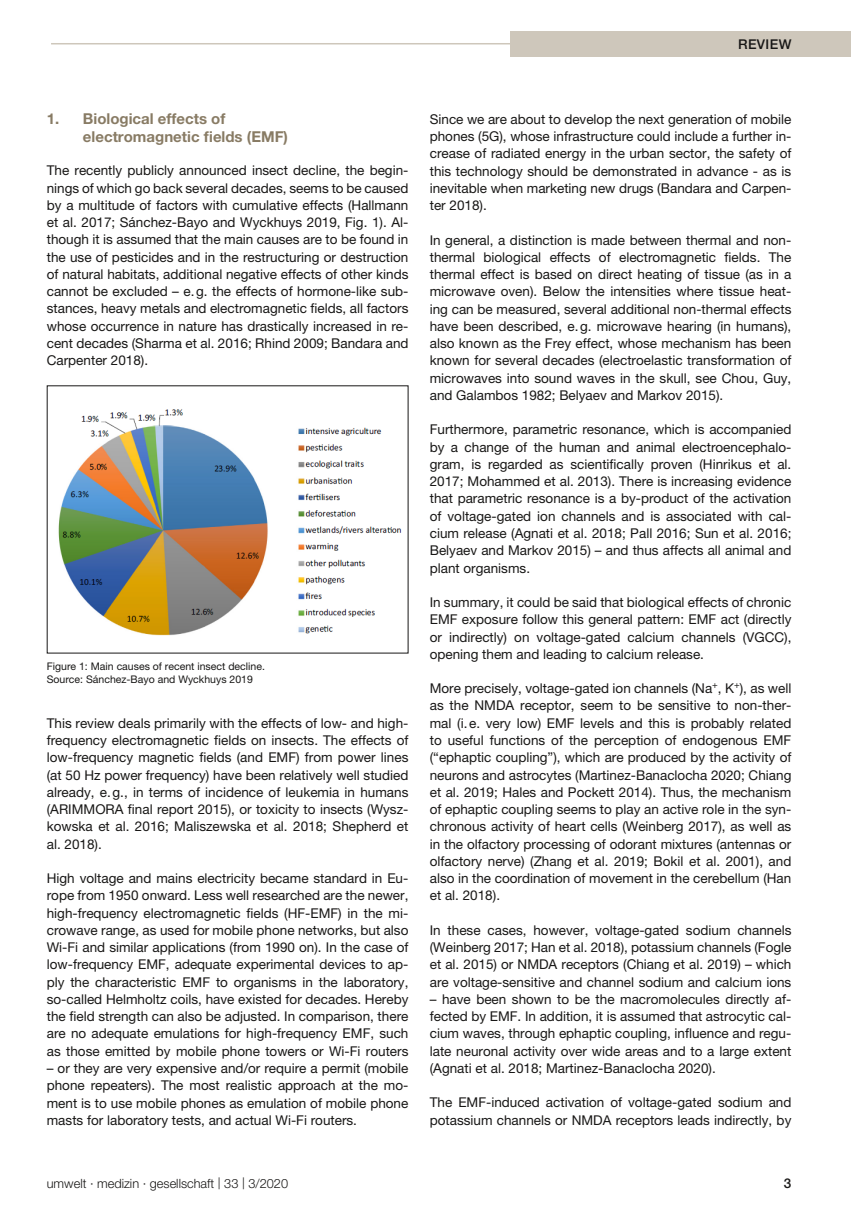
<style>
.page{position:relative;width:851px;height:1221px;background:#fff}
.page>*{position:absolute;margin:0;border:0;box-sizing:border-box;transform-origin:0 0}
.t1{font:700 15px/18px "Helvetica Neue";color:#887b64}
.t2{font:13.5px/17.2px "Helvetica Neue";color:#181716;text-align:justify}
.t3{font:500 13.5px "Helvetica Neue";letter-spacing:.03em;color:#181716}
.t4{font:300 12.75px "Helvetica Neue";color:#181716}
.t5{font:10.5px/12.8px "Helvetica Neue";color:#181716}
.s1{font-size:15.9px}
</style>
<div class="page">
<hr style="left:51px;top:43px;width:480px;height:1px;background:#cec7bb">
<div style="left:510px;top:31px;width:340px;height:25px;background:#cec7bb"></div>
<img style="left:58px;top:409px;width:344px;height:227px">
<p class="t3" style="left:738px;top:36px;width:55px">REVIEW</p>
<p class="t1" style="left:83px;top:109px;width:206px;text-indent:-36px">1. Biological effects of electromagnetic fields (EMF)</p>
<p class="t2" style="left:47px;top:162px;width:363px">The recently publicly announced insect decline, the begin&shy;nings of which go back several decades, seems to be caused by a multitude of factors with cumulative effects (Hallmann et al. 2017; Sánchez-Bayo and Wyckhuys 2019, Fig. 1). Al&shy;though it is assumed that the main causes are to be found in the use of pesticides and in the restructuring or destruction of natural habitats, additional negative effects of other kinds cannot be excluded – e.g. the effects of hormone-like sub&shy;stances, heavy metals and electromagnetic fields, all factors whose occurrence in nature has drastically increased in re&shy;cent decades (Sharma et al. 2016; Rhind 2009; Bandara and Carpenter 2018).</p>
<p class="t5" style="left:47px;top:660px;width:220px">Figure 1: Main causes of recent insect decline.<br>Source: Sánchez-Bayo and Wyckhuys 2019</p>
<p class="t2" style="left:47px;top:714px;width:363px">This review deals primarily with the effects of low- and high&shy;frequency electromagnetic fields on insects. The effects of low-frequency magnetic fields (and EMF) from power lines (at 50 Hz power frequency) have been relatively well studied already, e.g., in terms of incidence of leukemia in humans (ARIMMORA final report 2015), or toxicity to insects (Wysz&shy;kowska et al. 2016; Maliszewska et al. 2018; Shepherd et al. 2018).</p>
<p class="t2" style="left:47px;top:869px;width:363px">High voltage and mains electricity became standard in Eu&shy;rope from 1950 onward. Less well researched are the newer, high-frequency electromagnetic fields (HF-EMF) in the mi&shy;crowave range, as used for mobile phone networks, but also Wi-Fi and similar applications (from 1990 on). In the case of low-frequency EMF, adequate experimental devices to ap&shy;ply the characteristic EMF to organisms in the laboratory, so-called Helmholtz coils, have existed for decades. Hereby the field strength can also be adjusted. In comparison, there are no adequate emulations for high-frequency EMF, such as those emitted by mobile phone towers or Wi-Fi routers</p>
<p class="t2" style="left:47px;top:1059px;width:363px">– or they are very expensive and/or require a permit (mobile phone repeaters). The most realistic approach at the mo&shy;ment is to use mobile phones as emulation of mobile phone masts for laboratory tests, and actual Wi-Fi routers.</p>
<p class="t2" style="left:429px;top:110px;width:363px">Since we are about to develop the next generation of mobile phones (5G), whose infrastructure could include a further in&shy;crease of radiated energy in the urban sector, the safety of this technology should be demonstrated in advance - as is inevitable when marketing new drugs (Bandara and Carpen&shy;ter 2018).</p>
<p class="t2" style="left:429px;top:231px;width:363px">In general, a distinction is made between thermal and non&shy;thermal biological effects of electromagnetic fields. The thermal effect is based on direct heating of tissue (as in a microwave oven). Below the intensities where tissue heat&shy;ing can be measured, several additional non-thermal effects have been described, e.g. microwave hearing (in humans), also known as the Frey effect, whose mechanism has been known for several decades (electroelastic transformation of microwaves into sound waves in the skull, see Chou, Guy, and Galambos 1982; Belyaev and Markov 2015).</p>
<p class="t2" style="left:429px;top:421px;width:363px">Furthermore, parametric resonance, which is accompanied by a change of the human and animal electroencephalo&shy;gram, is regarded as scientifically proven (Hinrikus et al.<br>2017; Mohammed et al. 2013). There is increasing evidence that parametric resonance is a by-product of the activation of voltage-gated ion channels and is associated with cal&shy;cium release (Agnati et al. 2018; Pall 2016; Sun et al. 2016; Belyaev and Markov 2015) – and thus affects all animal and plant organisms.</p>
<p class="t2" style="left:429px;top:593px;width:363px">In summary, it could be said that biological effects of chronic EMF exposure follow this general pattern: EMF act (directly or indirectly) on voltage-gated calcium channels (VGCC), opening them and leading to calcium release.</p>
<p class="t2" style="left:429px;top:679px;width:363px">More precisely, voltage-gated ion channels (Na<sup>+</sup>, K<sup>+</sup>), as well as the NMDA receptor, seem to be sensitive to non-ther&shy;mal (i.e. very low) EMF levels and this is probably related to useful functions of the perception of endogenous EMF (“ephaptic coupling”), which are produced by the activity of neurons and astrocytes (Martinez-Banaclocha 2020; Chiang et al. 2019; Hales and Pockett 2014). Thus, the mechanism of ephaptic coupling seems to play an active role in the syn&shy;chronous activity of heart cells (Weinberg 2017), as well as in the olfactory processing of odorant mixtures (antennas or olfactory nerve) (Zhang et al. 2019; Bokil et al. 2001), and also in the coordination of movement in the cerebellum (Han et al. 2018).</p>
<p class="t2" style="left:429px;top:921px;width:363px">In these cases, however, voltage-gated sodium channels (Weinberg 2017; Han et al. 2018), potassium channels (Fogle et al. 2015) or NMDA receptors (Chiang et al. 2019) – which are voltage-sensitive and channel sodium and calcium ions</p>
<p class="t2" style="left:429px;top:990px;width:363px">– have been shown to be the macromolecules directly af&shy;fected by EMF. In addition, it is assumed that astrocytic cal&shy;cium waves, through ephaptic coupling, influence and regu&shy;late neuronal activity over wide areas and to a large extent (Agnati et al. 2018; Martinez-Banaclocha 2020).</p>
<p class="t2" style="left:429px;top:1093px;width:363px">The EMF-induced activation of voltage-gated sodium and potassium channels or NMDA receptors leads indirectly, by</p>
<p class="t4" style="left:47px;top:1175px;width:243px">umwelt · medizin · gesellschaft <span class="s1">|</span> 33 <span class="s1">|</span> 3/2020</p>
<p class="t3" style="left:783px;top:1174px;width:9px">3</p>
</div>
